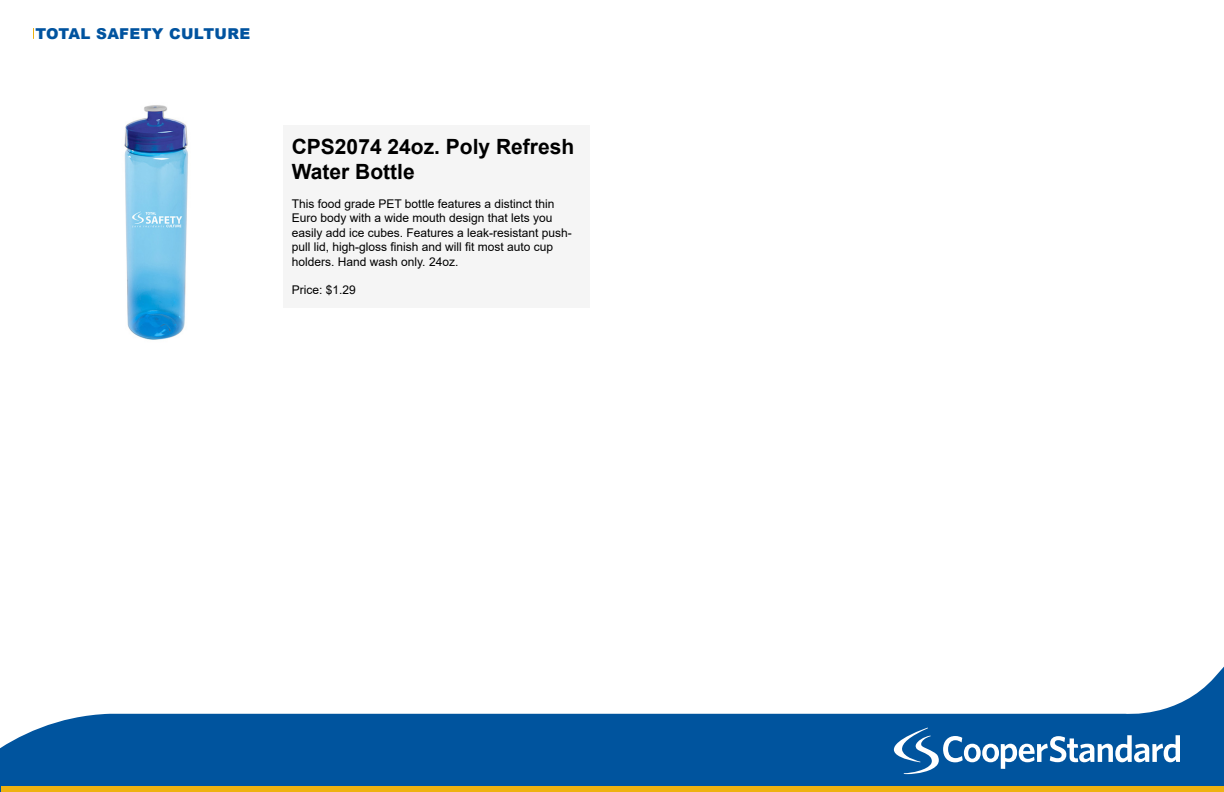
<style>
.page{position:relative;width:1224px;height:792px;background:#fff}
.page>*{position:absolute;margin:0;border:0;box-sizing:border-box;transform-origin:0 0}
.t1{font:700 21px/25.2px "Arial";color:#000}
.t2{font:900 15px "Arial";letter-spacing:.02em;color:#00539f}
.t3{font:12px/14.4px "Arial";color:#000}
</style>
<div class="page">
<svg style="left:0;top:666px;width:1224px;height:126px;fill:#00549e"></svg>
<div style="left:283px;top:125px;width:307px;height:183px;background:#f5f5f5"></div>
<img style="left:124px;top:105px;width:64px;height:235px">
<div style="left:1px;top:786px;width:1223px;height:6px;background:#eeb211"></div>
<svg style="left:893px;top:728px;width:287px;height:46px"></svg>
<p class="t2" style="left:36px;top:23px;width:216px">TOTAL SAFETY CULTURE</p>
<p class="t1" style="left:292px;top:134px;width:284px">CPS2074 24oz. Poly Refresh<br>Water Bottle</p>
<p class="t3" style="left:292px;top:196px;width:282px">This food grade PET bottle features a distinct thin Euro body with a wide mouth design that lets you easily add ice cubes. Features a leak-resistant push&shy;pull lid, high-gloss finish and will fit most auto cup holders. Hand wash only. 24oz.</p>
<p class="t3" style="left:292px;top:283px;width:66px">Price: $1.29</p>
</div>
